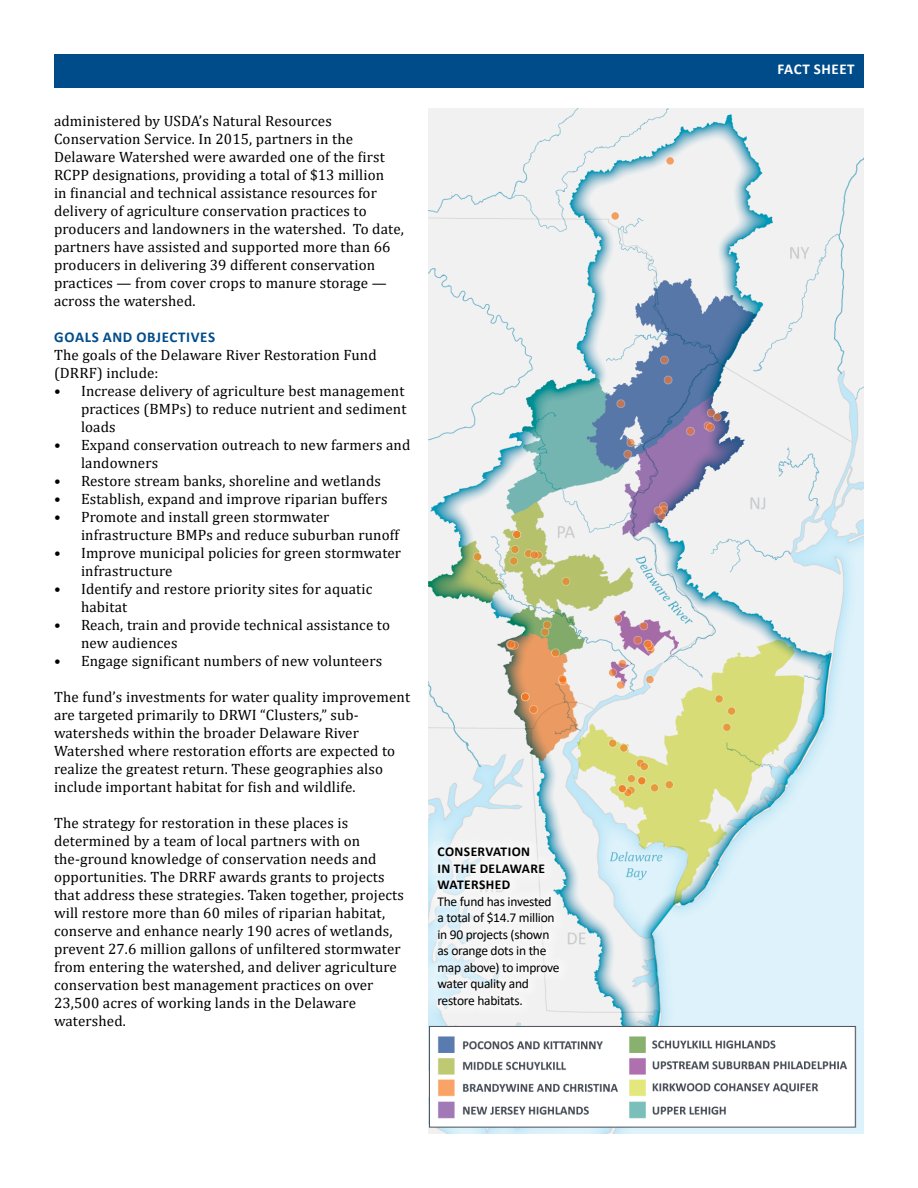
<style>
.page{position:relative;width:918px;height:1188px;background:#fff}
.page>*{position:absolute;margin:0;border:0;box-sizing:border-box;transform-origin:0 0}
.t1{font:15px/18px "Cambria";letter-spacing:.01em;color:#000}
.t2{font:700 15px "Calibri";letter-spacing:.04em;color:#004c8b}
.t3{font:700 15px "Calibri";letter-spacing:.04em;color:#fff}
.t4{font:13.5px/16.5px "Calibri";letter-spacing:-.02em;color:#000}
.t5{font:700 13.5px/16.5px "Calibri";letter-spacing:.03em;color:#000}
</style>
<div class="page">
<div style="left:54px;top:54px;width:810px;height:33px;background:#004c8b"></div>
<img style="left:428px;top:108px;width:436px;height:1026px">
<svg style="left:428px;top:837px;width:141px;height:178px;fill:#f5f5f7"></svg>
<p class="t1" style="left:54px;top:112px;width:351px">administered by USDA’s Natural Resources Conservation Service. In 2015, partners in the Delaware Watershed were awarded one of the first RCPP designations, providing a total of $13 million<br>in financial and technical assistance resources for delivery of agriculture conservation practices to producers and landowners in the watershed. To date, partners have assisted and supported more than 66 producers in delivering 39 different conservation practices — from cover crops to manure storage — across the watershed.</p>
<p class="t2" style="left:54px;top:326px;width:162px">GOALS AND OBJECTIVES</p>
<p class="t1" style="left:54px;top:346px;width:324px">The goals of the Delaware River Restoration Fund (DRRF) include:</p>
<p class="t1" style="left:81px;top:382px;width:327px;text-indent:-27px">• Increase delivery of agriculture best management practices (BMPs) to reduce nutrient and sediment loads</p>
<p class="t1" style="left:81px;top:436px;width:331px;text-indent:-27px">• Expand conservation outreach to new farmers and landowners</p>
<p class="t1" style="left:54px;top:472px;width:329px">• Restore stream banks, shoreline and wetlands</p>
<p class="t1" style="left:54px;top:490px;width:335px">• Establish, expand and improve riparian buffers</p>
<p class="t1" style="left:81px;top:508px;width:320px;text-indent:-27px">• Promote and install green stormwater infrastructure BMPs and reduce suburban runoff</p>
<p class="t1" style="left:81px;top:544px;width:322px;text-indent:-27px">• Improve municipal policies for green stormwater infrastructure</p>
<p class="t1" style="left:81px;top:580px;width:293px;text-indent:-27px">• Identify and restore priority sites for aquatic habitat</p>
<p class="t1" style="left:81px;top:616px;width:310px;text-indent:-27px">• Reach, train and provide technical assistance to new audiences</p>
<p class="t1" style="left:54px;top:652px;width:330px">• Engage significant numbers of new volunteers</p>
<p class="t1" style="left:54px;top:688px;width:358px">The fund’s investments for water quality improvement are targeted primarily to DRWI “Clusters,” sub&shy;watersheds within the broader Delaware River Watershed where restoration efforts are expected to realize the greatest return. These geographies also include important habitat for fish and wildlife.</p>
<p class="t1" style="left:54px;top:814px;width:351px">The strategy for restoration in these places is determined by a team of local partners with on the-ground knowledge of conservation needs and opportunities. The DRRF awards grants to projects that address these strategies. Taken together, projects will restore more than 60 miles of riparian habitat, conserve and enhance nearly 190 acres of wetlands, prevent 27.6 million gallons of unfiltered stormwater from entering the watershed, and deliver agriculture conservation best management practices on over 23,500 acres of working lands in the Delaware watershed.</p>
<p class="t5" style="left:438px;top:843px;width:109px">CONSERVATION<br>IN THE DELAWARE<br>WATERSHED</p>
<p class="t4" style="left:437px;top:893px;width:124px">The fund has invested a total of $14.7 million in 90 projects (shown as orange dots in the map above) to improve water quality and restore habitats.</p>
<p class="t3" style="left:778px;top:59px;width:79px">FACT SHEET</p>
</div>
